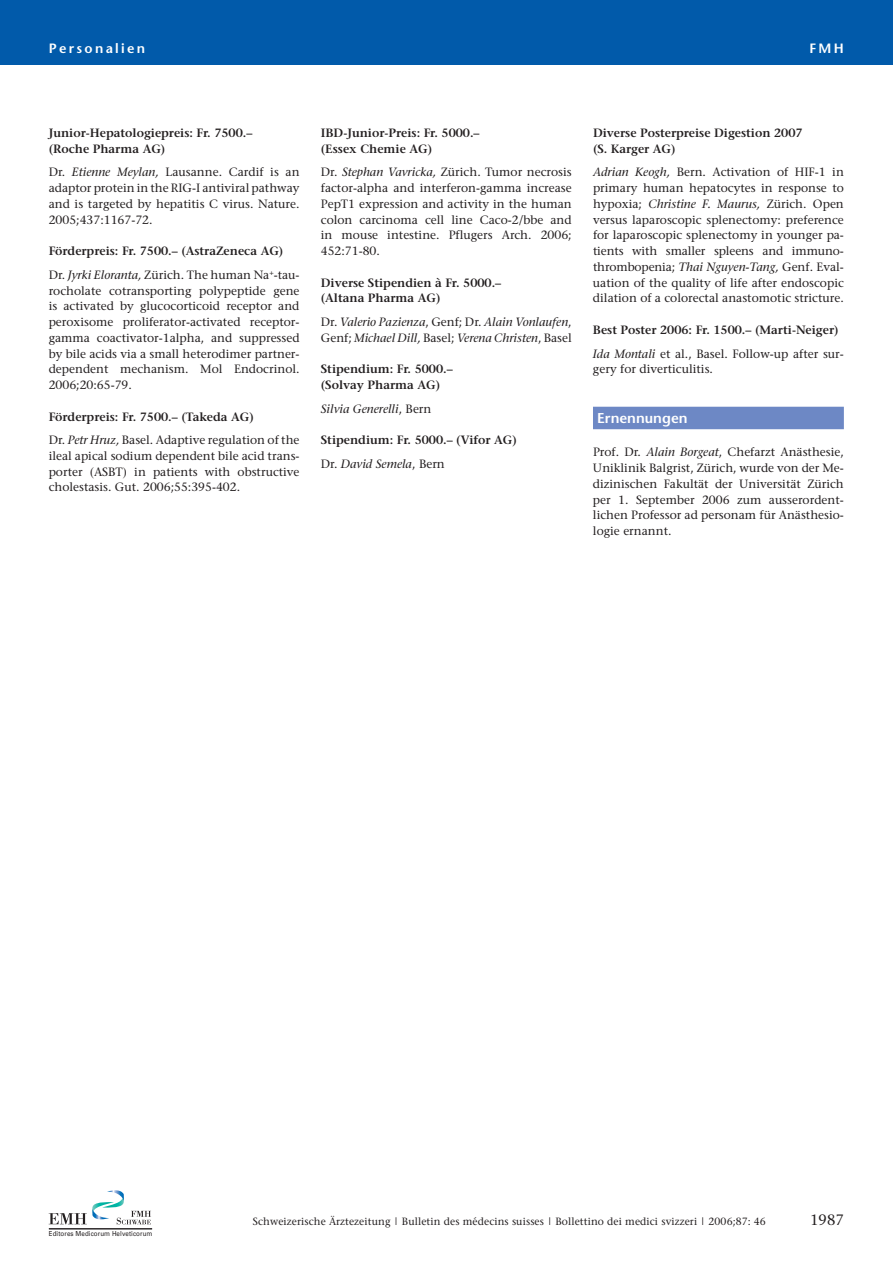
<style>
.page{position:relative;width:893px;height:1263px;background:#fff}
.page>*{position:absolute;margin:0;border:0;box-sizing:border-box;transform-origin:0 0}
.t1{font:15px "Stone Serif";color:#231f20}
.t2{font:600 14.25px "Stone Sans";color:#fff}
.t3{font:600 13.5px "Stone Sans";letter-spacing:.17em;color:#fff}
.t4{font:12px/15.8px "Stone Serif";color:#231f20;text-align:justify}
.t5{font:600 12px/15.8px "Stone Serif";color:#231f20}
.t6{font:italic 12px/15.8px "Stone Serif";color:#231f20}
.t7{font:10.5px "Stone Serif";letter-spacing:.01em;color:#231f20}
.t8{font:6.9px "Univers";letter-spacing:.015em;color:#231f20;scale:.9 1}
.s1{font-style:italic}
.s2{font-weight:400}
.s3{font-weight:400;font-style:italic}
.s4{font-weight:600}
.s5{font-style:normal}
</style>
<div class="page">
<div style="left:593px;top:407px;width:251px;height:22px;background:#6d88c5"></div>
<svg style="left:49px;top:1190px;width:102px;height:34px"></svg>
<hr style="left:49px;top:1228px;width:103px;height:1px;background:#231f20">
<div style="left:0;top:0;width:893px;height:64px;background:#015aaa"></div>
<p class="t3" style="left:49px;top:42px;width:98px">Personalien</p>
<p class="t3" style="left:809px;top:42px;width:36px">FMH</p>
<p class="t5" style="left:49px;top:126px;width:205px">Junior-Hepatologiepreis: Fr. 7500.– (Roche Pharma AG)</p>
<p class="t4" style="left:49px;top:165px;width:252px">Dr. <span class="s1">Etienne Meylan,</span> Lausanne. Cardif is an adaptor protein in the RIG-I antiviral pathway and is targeted by hepatitis C virus. Nature.<br>2005;437:1167-72.</p>
<p class="t5" style="left:49px;top:240px;width:252px;line-height:23.5px">Förderpreis: Fr. 7500.– (AstraZeneca AG)<br><span class="s2">Dr.</span> <span class="s3">Jyrki Eloranta,</span> <span class="s2">Zürich. The human Na</span><sup>+</sup><span class="s2">-tau-</span></p>
<p class="t4" style="left:49px;top:284px;width:252px">rocholate cotransporting polypeptide gene is activated by glucocorticoid receptor and peroxisome proliferator-activated receptor&shy;gamma coactivator-1alpha, and suppressed by bile acids via a small heterodimer partner&shy;dependent mechanism. Mol Endocrinol.<br>2006;20:65-79.</p>
<p class="t4" style="left:49px;top:406px;width:252px;line-height:23.5px"><span class="s4">Förderpreis: Fr. 7500.– (Takeda AG)<br></span>Dr. <span class="s1">Petr Hruz,</span> Basel. Adaptive regulation of the</p>
<p class="t4" style="left:49px;top:449px;width:252px">ileal apical sodium dependent bile acid trans&shy;porter (ASBT) in patients with obstructive cholestasis. Gut. 2006;55:395-402.</p>
<p class="t5" style="left:321px;top:126px;width:160px">IBD-Junior-Preis: Fr. 5000.– (Essex Chemie AG)</p>
<p class="t4" style="left:321px;top:165px;width:252px">Dr. <span class="s1">Stephan Vavricka,</span> Zürich. Tumor necrosis factor-alpha and interferon-gamma increase PepT1 expression and activity in the human colon carcinoma cell line Caco-2/bbe and in mouse intestine. Pflugers Arch. 2006; 452:71-80.</p>
<p class="t5" style="left:321px;top:276px;width:182px">Diverse Stipendien à Fr. 5000.– (Altana Pharma AG)</p>
<p class="t6" style="left:321px;top:315px;width:252px"><span class="s5">Dr.</span> Valerio Pazienza<span class="s5">, Genf; Dr.</span> Alain Vonlaufen<span class="s5">,<br>Genf;</span> Michael Dill, <span class="s5">Basel;</span> Verena Christen<span class="s5">, Basel</span></p>
<p class="t5" style="left:321px;top:362px;width:133px">Stipendium: Fr. 5000.– (Solvay Pharma AG)</p>
<p class="t6" style="left:321px;top:402px;width:112px">Silvia Generelli<span class="s5">, Bern</span></p>
<p class="t5" style="left:321px;top:429px;width:197px;line-height:23.5px">Stipendium: Fr. 5000.– (Vifor AG)<br><span class="s2">Dr.</span> <span class="s3">David Semela</span><span class="s2">, Bern</span></p>
<p class="t5" style="left:593px;top:126px;width:211px">Diverse Posterpreise Digestion 2007 (S. Karger AG)</p>
<p class="t4" style="left:593px;top:165px;width:252px"><span class="s1">Adrian Keogh,</span> Bern. Activation of HIF-1 in primary human hepatocytes in response to hypoxia; <span class="s1">Christine F. Maurus,</span> Zürich. Open versus laparoscopic splenectomy: preference for laparoscopic splenectomy in younger pa&shy;tients with smaller spleens and immuno&shy;thrombopenia; <span class="s1">Thai Nguyen-Tang,</span> Genf. Eval&shy;uation of the quality of life after endoscopic dilation of a colorectal anastomotic stricture.</p>
<p class="t5" style="left:593px;top:319px;width:252px;line-height:23.5px">Best Poster 2006: Fr. 1500.– (Marti-Neiger)<br><span class="s3">Ida Montali</span> <span class="s2">et al., Basel. Follow-up after sur-</span></p>
<p class="t4" style="left:593px;top:362px;width:121px">gery for diverticulitis.</p>
<p class="t2" style="left:597px;top:412px;width:92px">Ernennungen</p>
<p class="t4" style="left:593px;top:445px;width:252px">Prof. Dr. <span class="s1">Alain Borgeat</span>, Chefarzt Anästhesie, Uniklinik Balgrist, Zürich, wurde von der Me&shy;dizinischen Fakultät der Universität Zürich per 1. September 2006 zum ausserordent&shy;lichen Professor ad personam für Anästhesio&shy;logie ernannt.</p>
<p class="t8" style="left:49px;top:1229px;width:117px">Editores Medicorum Helveticorum</p>
<p class="t7" style="left:253px;top:1217px;width:515px">Schweizerische Ärztezeitung | Bulletin des médecins suisses | Bollettino dei medici svizzeri | 2006;87: 46</p>
<p class="t1" style="left:810px;top:1213px;width:35px">1987</p>
</div>
